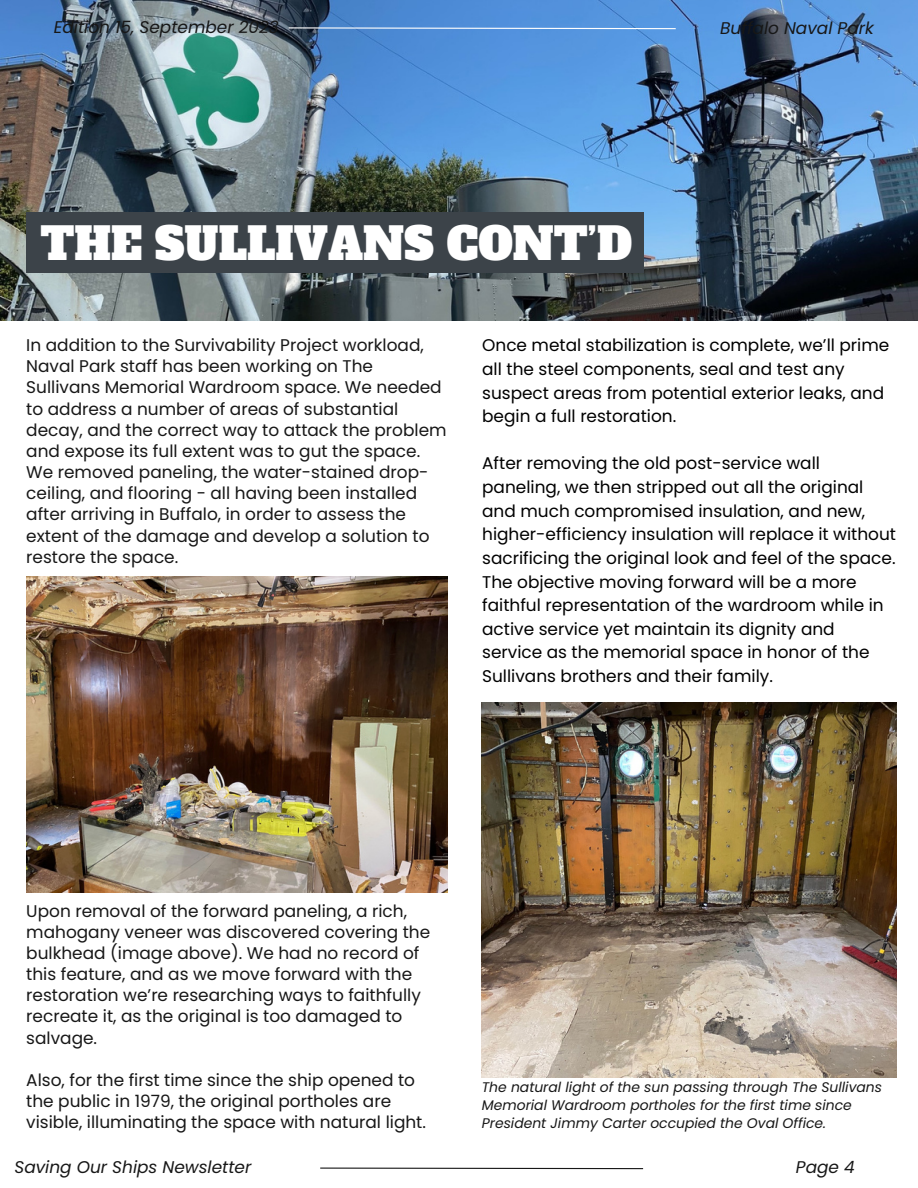
<style>
.page{position:relative;width:918px;height:1188px;background:#fff}
.page>*{position:absolute;margin:0;border:0;box-sizing:border-box;transform-origin:0 0}
.t1{font:43.65px "Alfa Slab One";color:#fff}
.t2{font:16.95px/21.1px "Poppins";color:#171717}
.t3{font:16.95px/23.7px "Poppins";color:#000}
.t4{font:italic 16.95px "Poppins";color:#171717}
.t5{font:italic 13.95px/18px "Poppins";color:#171717}
</style>
<div class="page">
<img style="left:0;top:0;width:918px;height:320px">
<div style="left:26px;top:212px;width:618px;height:61px;background:#3c4349"></div>
<svg style="left:288px;top:27px;width:389px;height:3px"></svg>
<svg style="left:320px;top:1167px;width:324px;height:3px"></svg>
<img style="left:26px;top:576px;width:421px;height:316px">
<img style="left:482px;top:703px;width:415px;height:374px">
<p class="t4" style="left:54px;top:15px;width:227px">Edition 15, September 2023</p>
<p class="t4" style="left:720px;top:16px;width:155px">Buffalo Naval Park</p>
<p class="t1" style="left:40px;top:215px;width:593px">THE SULLIVANS CONT’D</p>
<p class="t2" style="left:26px;top:335px;width:422px">In addition to the Survivability Project workload, Naval Park staff has been working on The Sullivans Memorial Wardroom space. We needed to address a number of areas of substantial decay, and the correct way to attack the problem and expose its full extent was to gut the space.<br>We removed paneling, the water-stained drop&shy;ceiling, and flooring - all having been installed after arriving in Buffalo, in order to assess the extent of the damage and develop a solution to restore the space.</p>
<p class="t3" style="left:482px;top:334px;width:409px">Once metal stabilization is complete, we’ll prime all the steel components, seal and test any suspect areas from potential exterior leaks, and begin a full restoration.</p>
<p class="t3" style="left:482px;top:452px;width:415px">After removing the old post-service wall paneling, we then stripped out all the original and much compromised insulation, and new, higher-efficiency insulation will replace it without sacrificing the original look and feel of the space.<br>The objective moving forward will be a more faithful representation of the wardroom while in active service yet maintain its dignity and service as the memorial space in honor of the Sullivans brothers and their family.</p>
<p class="t2" style="left:26px;top:900px;width:405px">Upon removal of the forward paneling, a rich, mahogany veneer was discovered covering the bulkhead (image above). We had no record of this feature, and as we move forward with the restoration we’re researching ways to faithfully recreate it, as the original is too damaged to salvage.</p>
<p class="t2" style="left:26px;top:1069px;width:401px">Also, for the first time since the ship opened to the public in 1979, the original portholes are visible, illuminating the space with natural light.</p>
<p class="t4" style="left:15px;top:1155px;width:238px">Saving Our Ships Newsletter</p>
<p class="t5" style="left:482px;top:1078px;width:402px">The natural light of the sun passing through The Sullivans<br>Memorial Wardroom portholes for the first time since<br>President Jimmy Carter occupied the Oval Office.</p>
<p class="t4" style="left:796px;top:1155px;width:60px">Page 4</p>
</div>
